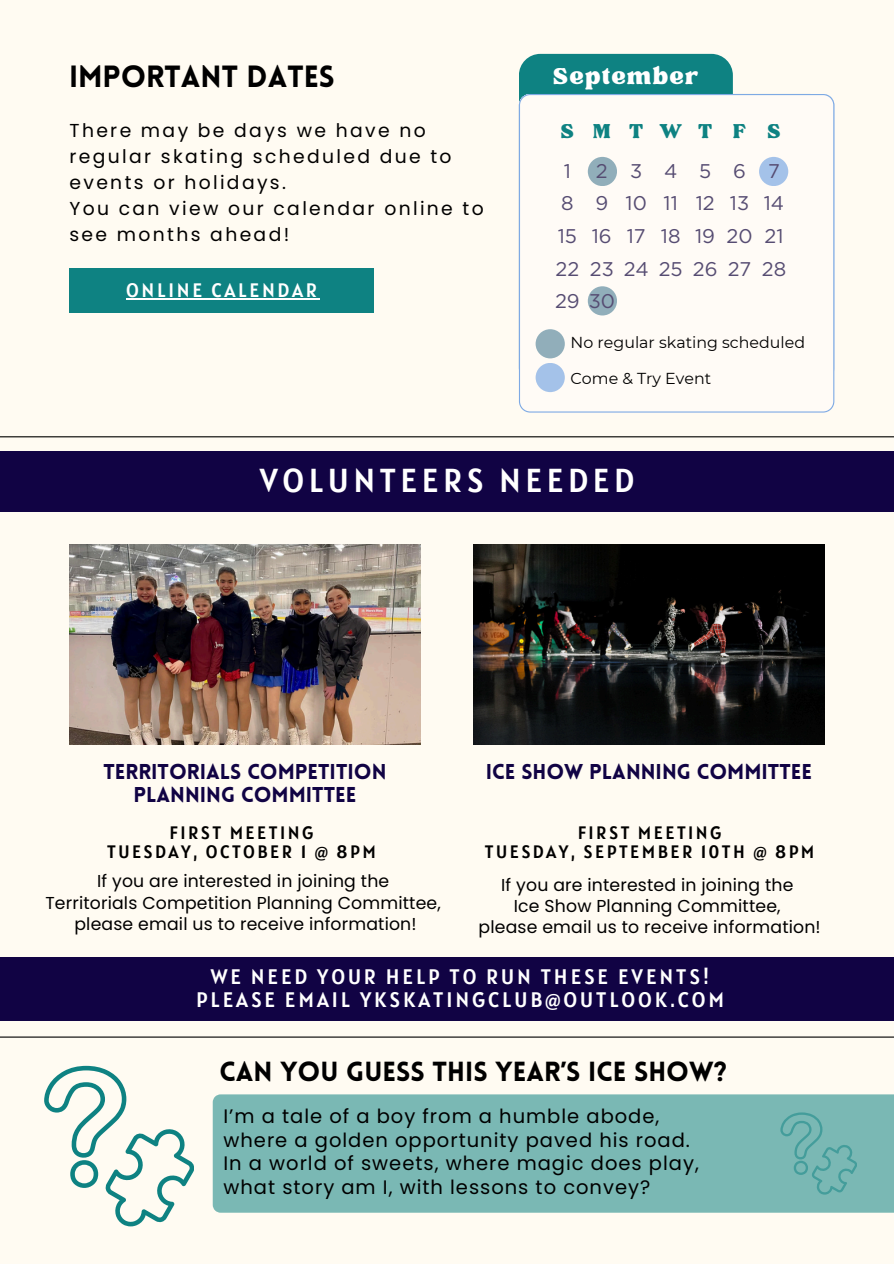
<style>
.page{position:relative;width:894px;height:1264px;background:#fff}
.page>*{position:absolute;margin:0;border:0;box-sizing:border-box;transform-origin:0 0}
.t1{font:33px "Alatsi";letter-spacing:.14em;color:#fff}
.t2{font:31.65px "TAN Tangkiwood Display";letter-spacing:.04em;color:#fff}
.t3{font:900 30px "Lovelo";color:#000}
.t4{font:27.75px "TAN Tangkiwood Display";color:#0e8282}
.t5{font:900 27px "Lovelo";color:#000}
.t6{font:900 21px/22.5px "Lovelo";color:#110344;text-align:center}
.t7{font:20.85px/22.5px "Alatsi";letter-spacing:.14em;color:#fff;text-align:center}
.t8{font:19.8px "Gotham";color:#564c72}
.t9{font:19.5px "Poppins";letter-spacing:.05em;color:#000}
.t10{font:19.35px "Alatsi";letter-spacing:.14em;color:#fff}
.t11{font:18.75px/25.8px "Poppins";letter-spacing:.125em;color:#000}
.t12{font:17.85px "Alatsi";letter-spacing:.14em;color:#000}
.t13{font:17.25px "Poppins";letter-spacing:.01em;color:#000}
.t14{font:15.9px "Montserrat";color:#000}
</style>
<div class="page">
<div style="left:0;top:0;width:893px;height:1263px;background:#fffbf2"></div>
<hr style="left:0;top:436px;width:893px;height:1px;background:#000">
<div style="left:69px;top:268px;width:304px;height:45px;background:#0e8282"></div>
<div style="left:0;top:957px;width:893px;height:63px;background:#110344"></div>
<img style="left:69px;top:545px;width:351px;height:199px">
<img style="left:473px;top:545px;width:351px;height:199px">
<div style="left:518px;top:54px;width:214px;height:97px;background:#0e8282;border-radius:21px"></div>
<svg style="left:518px;top:94px;width:315px;height:318px"></svg>
<div style="left:587px;top:157px;width:30px;height:29px;background:#91aeba;border-radius:50%"></div>
<div style="left:587px;top:286px;width:30px;height:29px;background:#91aeba;border-radius:50%"></div>
<svg style="left:758px;top:157px;width:30px;height:29px"></svg>
<div style="left:535px;top:329px;width:29px;height:29px;background:#91aeba;border-radius:50%"></div>
<div style="left:535px;top:363px;width:29px;height:29px;background:#a4c2e9;border-radius:50%"></div>
<div style="left:0;top:451px;width:893px;height:60px;background:#110344"></div>
<hr style="left:0;top:1036px;width:893px;height:1px;background:#000">
<svg style="left:44px;top:1065px;width:150px;height:161px"></svg>
<div style="left:213px;top:1094px;width:680px;height:118px;background:#7ab8b4"></div>
<hr style="left:126px;top:298px;width:194px;height:1px;background:#fff">
<svg style="left:780px;top:1112px;width:76px;height:82px"></svg>
<p class="t3" style="left:69px;top:64px;width:267px">IMPORTANT DATES</p>
<p class="t11" style="left:69px;top:118px;width:383px">There may be days we have no regular skating scheduled due to events or holidays.</p>
<h5 class="t11" style="left:69px;top:196px;width:415px">You can view our calendar online to see months ahead!</h5>
<h6 class="t10" style="left:126px;top:277px;width:192px">ONLINE CALENDAR</h6>
<h3 class="t2" style="left:553px;top:64px;width:147px">September</h3>
<p class="t4" style="left:560px;top:120px;width:15px">S</p>
<p class="t4" style="left:593px;top:120px;width:19px">M</p>
<p class="t4" style="left:629px;top:120px;width:15px">T</p>
<p class="t4" style="left:659px;top:120px;width:24px">W</p>
<p class="t4" style="left:698px;top:120px;width:15px">T</p>
<p class="t4" style="left:732px;top:120px;width:14px">F</p>
<p class="t4" style="left:767px;top:120px;width:15px">S</p>
<p class="t8" style="left:563px;top:159px;width:9px">1</p>
<p class="t8" style="left:595px;top:159px;width:13px">2</p>
<p class="t8" style="left:630px;top:159px;width:14px">3</p>
<p class="t8" style="left:664px;top:159px;width:15px">4</p>
<p class="t8" style="left:698px;top:159px;width:14px">5</p>
<p class="t8" style="left:733px;top:159px;width:14px">6</p>
<p class="t8" style="left:767px;top:159px;width:13px">7</p>
<p class="t8" style="left:561px;top:191px;width:14px">8</p>
<p class="t8" style="left:595px;top:191px;width:14px">9</p>
<p class="t8" style="left:625px;top:191px;width:23px">10</p>
<p class="t8" style="left:663px;top:191px;width:16px">11</p>
<p class="t8" style="left:695px;top:191px;width:20px">12</p>
<p class="t8" style="left:729px;top:191px;width:21px">13</p>
<p class="t8" style="left:763px;top:191px;width:22px">14</p>
<p class="t8" style="left:557px;top:224px;width:21px">15</p>
<p class="t8" style="left:591px;top:224px;width:21px">16</p>
<p class="t8" style="left:626px;top:224px;width:20px">17</p>
<p class="t8" style="left:660px;top:224px;width:21px">18</p>
<p class="t8" style="left:695px;top:224px;width:21px">19</p>
<p class="t8" style="left:726px;top:224px;width:27px">20</p>
<p class="t8" style="left:764px;top:224px;width:20px">21</p>
<p class="t8" style="left:555px;top:256px;width:25px">22</p>
<p class="t8" style="left:589px;top:256px;width:25px">23</p>
<p class="t8" style="left:623px;top:256px;width:27px">24</p>
<p class="t8" style="left:658px;top:256px;width:25px">25</p>
<p class="t8" style="left:692px;top:256px;width:26px">26</p>
<p class="t8" style="left:727px;top:256px;width:25px">27</p>
<p class="t8" style="left:761px;top:256px;width:26px">28</p>
<p class="t8" style="left:555px;top:289px;width:26px">29</p>
<p class="t8" style="left:588px;top:289px;width:28px">30</p>
<p class="t14" style="left:570px;top:332px;width:236px">No regular skating scheduled</p>
<p class="t14" style="left:570px;top:368px;width:142px">Come &amp; Try Event</p>
<p class="t1" style="left:260px;top:459px;width:376px">VOLUNTEERS NEEDED</p>
<p class="t6" style="left:103px;top:762px;width:284px">TERRITORIALS COMPETITION<br>PLANNING COMMITTEE</p>
<p class="t6" style="left:485px;top:762px;width:328px">ICE SHOW PLANNING COMMITTEE</p>
<p class="t12" style="left:169px;top:820px;width:145px">FIRST MEETING</p>
<p class="t12" style="left:107px;top:840px;width:270px">TUESDAY, OCTOBER 1 @ 8PM</p>
<p class="t13" style="left:97px;top:869px;width:293px">If you are interested in joining the</p>
<p class="t13" style="left:45px;top:890px;width:397px">Territorials Competition Planning Committee,</p>
<h2 class="t13" style="left:74px;top:911px;width:343px">please email us to receive information!</h2>
<p class="t12" style="left:577px;top:820px;width:145px">FIRST MEETING</p>
<p class="t12" style="left:484px;top:840px;width:331px">TUESDAY, SEPTEMBER 10TH @ 8PM</p>
<p class="t13" style="left:501px;top:872px;width:293px">If you are interested in joining the</p>
<p class="t13" style="left:513px;top:893px;width:268px">Ice Show Planning Committee,</p>
<h5 class="t13" style="left:478px;top:915px;width:343px">please email us to receive information!</h5>
<h6 class="t7" style="left:196px;top:965px;width:529px">WE NEED YOUR HELP TO RUN THESE EVENTS!<br>PLEASE EMAIL YKSKATINGCLUB@OUTLOOK.COM</h6>
<p class="t5" style="left:219px;top:1060px;width:508px">CAN YOU GUESS THIS YEAR’S ICE SHOW?</p>
<h4 class="t9" style="left:223px;top:1102px;width:437px">I’m a tale of a boy from a humble abode,</h4>
<p class="t9" style="left:223px;top:1126px;width:468px">where a golden opportunity paved his road.</p>
<p class="t9" style="left:223px;top:1149px;width:476px">In a world of sweets, where magic does play,</p>
<p class="t9" style="left:223px;top:1173px;width:428px">what story am I, with lessons to convey?</p>
</div>
